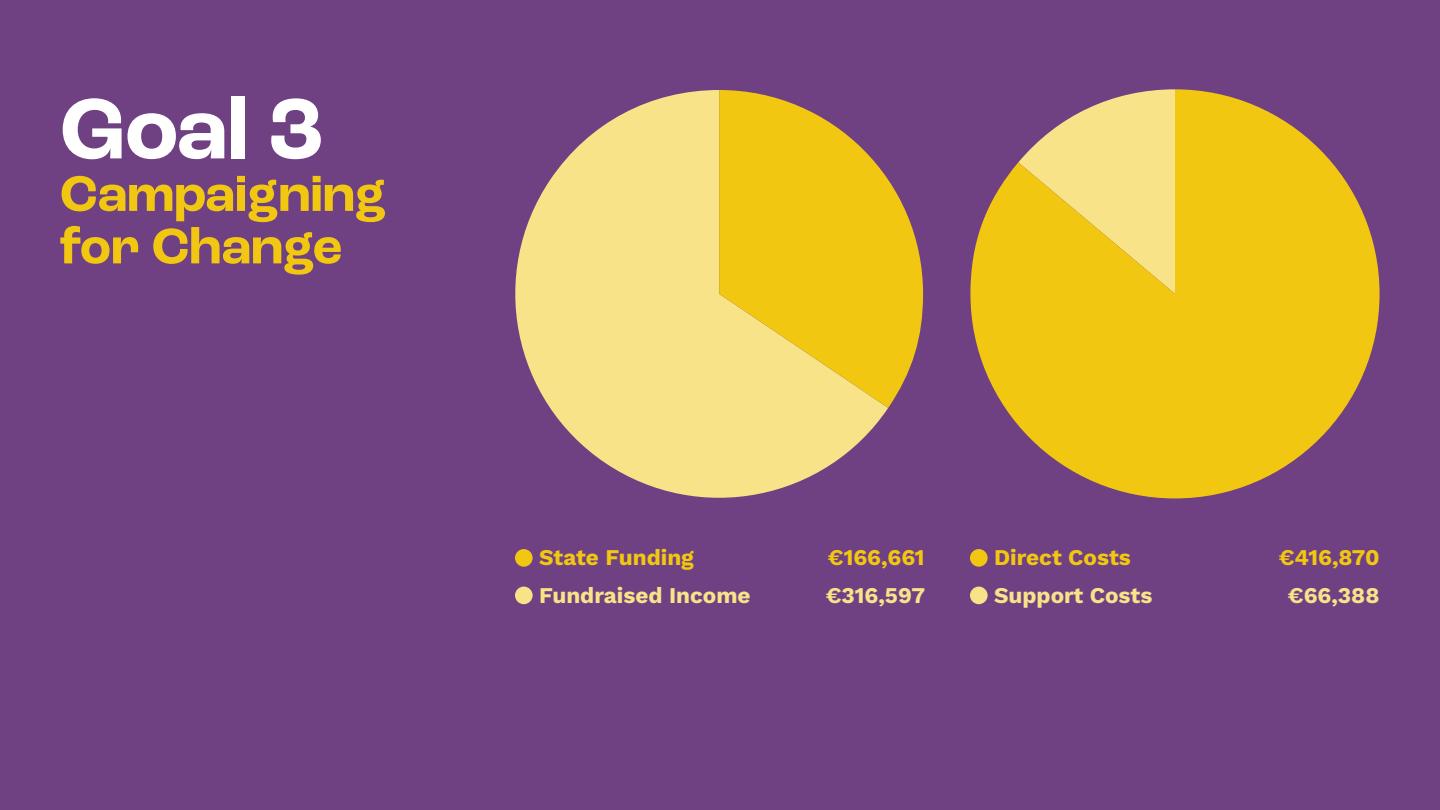
<style>
.page{position:relative;width:1440px;height:810px;background:#6f4183}
.page>*{position:absolute;margin:0;border:0;box-sizing:border-box;transform-origin:0 0}
.t1{font:700 90px "Roc Grotesk";color:#fff}
.t2{font:700 52.5px/52.5px "Roc Grotesk";color:#f2c712}
.t3{font:700 22.5px "Work Sans";color:#f9e388}
.t4{font:700 22.5px "Work Sans";color:#f2c712}
</style>
<div class="page">
<svg style="left:515px;top:90px;width:373px;height:408px;fill:#f9e388"></svg>
<svg style="left:719px;top:90px;width:204px;height:318px;background:#dfb635"></svg>
<div style="left:970px;top:549px;width:18px;height:18px;background:#f2c712;border-radius:50%"></div>
<div style="left:970px;top:587px;width:18px;height:17px;background:#f9e388;border-radius:50%"></div>
<div style="left:515px;top:549px;width:18px;height:18px;background:#f2c712;border-radius:50%"></div>
<div style="left:515px;top:587px;width:18px;height:17px;background:#f9e388;border-radius:50%"></div>
<svg style="left:970px;top:89px;width:410px;height:409px;fill:#f2c712"></svg>
<h1 class="t1" style="left:60px;top:73px;width:265px">Goal 3</h1>
<h2 class="t2" style="left:60px;top:168px;width:328px">Campaigning for Change</h2>
<p class="t4" style="left:539px;top:540px;width:156px">State Funding</p>
<p class="t4" style="left:828px;top:540px;width:98px">€166,661</p>
<p class="t3" style="left:539px;top:578px;width:213px">Fundraised Income</p>
<p class="t3" style="left:826px;top:578px;width:101px">€316,597</p>
<p class="t4" style="left:994px;top:540px;width:138px">Direct Costs</p>
<p class="t4" style="left:1279px;top:540px;width:102px">€416,870</p>
<p class="t3" style="left:994px;top:578px;width:160px">Support Costs</p>
<p class="t3" style="left:1288px;top:578px;width:93px">€66,388</p>
</div>
